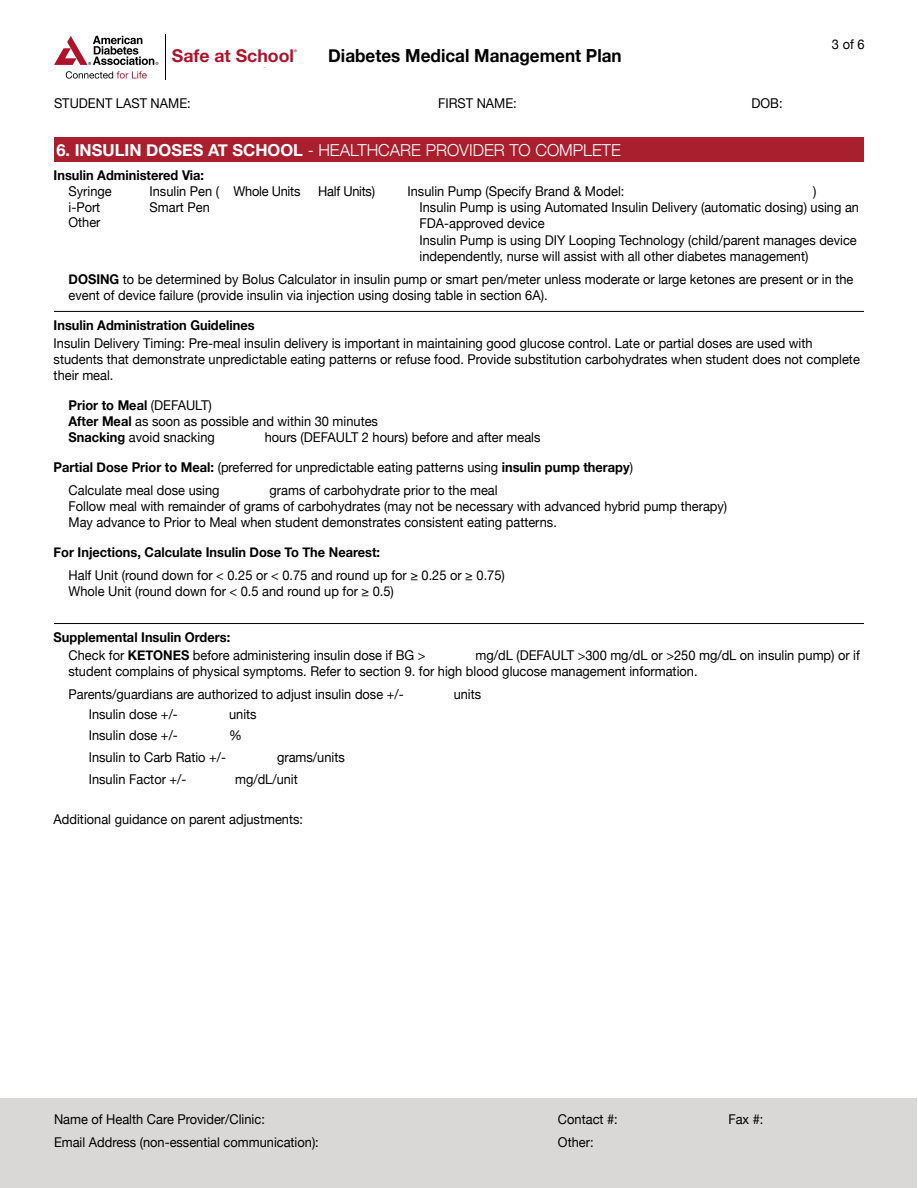
<style>
.page{position:relative;width:918px;height:1188px;background:#fff}
.page>*{position:absolute;margin:0;border:0;box-sizing:border-box;transform-origin:0 0}
.Body_Copy{font:700 18px "Helvetica Neue";color:#000;scale:.95 1}
.t1{font:700 17.7px "Helvetica Neue LT Pro";color:#ae132a}
.Subhead_2{font:300 16.5px "Helvetica Neue";color:#fff}
.Body_Copy-2{font:13.5px/16.2px "Helvetica Neue";color:#000;scale:.95 1}
.Body_Copy-3{font:700 13.5px "Helvetica Neue";color:#000;scale:.95 1}
.Body_Copy-4{font:13.5px "Helvetica Neue";letter-spacing:-.02em;color:#000;scale:.95 1}
.t2{font:700 3.6px "Helvetica Neue LT Pro";color:#af1f2c}
.s1{font-weight:700}
.s2{font-weight:400}
</style>
<div class="page">
<div style="left:1px;top:1098px;width:916px;height:90px;background:#d9d8d6"></div>
<hr style="left:165px;top:34px;width:1px;height:46px;background:#000">
<svg style="left:54px;top:36px;width:105px;height:29px"></svg>
<svg style="left:66px;top:71px;width:81px;height:8px"></svg>
<div style="left:54px;top:138px;width:810px;height:24px;background:#aa1f2e"></div>
<hr style="left:54px;top:311px;width:810px;height:1px;background:#000">
<hr style="left:54px;top:623px;width:810px;height:1px;background:#000">
<p class="t1" style="left:172px;top:45px;width:124px">Safe at School</p>
<p class="t2" style="left:294px;top:48px;width:4px">®</p>
<p class="Body_Copy" style="left:328px;top:42px;width:310px">Diabetes Medical Management Plan</p>
<p class="Body_Copy-2" style="left:832px;top:37px;width:36px">3 of 6</p>
<p class="Body_Copy-2" style="left:54px;top:96px;width:146px">STUDENT LAST NAME:</p>
<p class="Body_Copy-2" style="left:438px;top:96px;width:84px">FIRST NAME:</p>
<p class="Body_Copy-2" style="left:752px;top:96px;width:34px">DOB:</p>
<p class="Subhead_2" style="left:56px;top:137px;width:566px"><span class="s1">6. INSULIN DOSES AT SCHOOL</span> - HEALTHCARE PROVIDER TO COMPLETE</p>
<p class="Body_Copy-3" style="left:54px;top:164px;width:160px">Insulin Administered Via:</p>
<p class="Body_Copy-2" style="left:69px;top:184px;width:47px">Syringe</p>
<p class="Body_Copy-2" style="left:150px;top:184px;width:160px">Insulin Pen ( Whole Units</p>
<p class="Body_Copy-4" style="left:318px;top:181px;width:61px">Half Units)</p>
<p class="Body_Copy-2" style="left:408px;top:184px;width:230px">Insulin Pump (Specify Brand &amp; Model:</p>
<p class="Body_Copy-2" style="left:813px;top:184px;width:5px">)</p>
<p class="Body_Copy-2" style="left:420px;top:200px;width:464px">Insulin Pump is using Automated Insulin Delivery (automatic dosing) using an<br>FDA-approved device</p>
<p class="Body_Copy-2" style="left:420px;top:232px;width:462px">Insulin Pump is using DIY Looping Technology (child/parent manages device independently, nurse will assist with all other diabetes management)</p>
<p class="Body_Copy-2" style="left:69px;top:272px;width:828px"><span class="s1">DOSING</span> to be determined by Bolus Calculator in insulin pump or smart pen/meter unless moderate or large ketones are present or in the event of device failure (provide insulin via injection using dosing table in section 6A).</p>
<p class="Body_Copy-3" style="left:54px;top:314px;width:213px">Insulin Administration Guidelines</p>
<p class="Body_Copy-2" style="left:54px;top:335px;width:850px">Insulin Delivery Timing: Pre-meal insulin delivery is important in maintaining good glucose control. Late or partial doses are used with students that demonstrate unpredictable eating patterns or refuse food. Provide substitution carbohydrates when student does not complete their meal.</p>
<p class="Body_Copy-3" style="left:69px;top:394px;width:152px">Prior to Meal <span class="s2">(DEFAULT)</span></p>
<p class="Body_Copy-2" style="left:69px;top:414px;width:327px"><span class="s1">After Meal</span> as soon as possible and within 30 minutes</p>
<p class="Body_Copy-2" style="left:69px;top:430px;width:156px"><span class="s1">Snacking</span> avoid snacking</p>
<p class="Body_Copy-2" style="left:265px;top:430px;width:292px">hours (DEFAULT 2 hours) before and after meals</p>
<p class="Body_Copy-2" style="left:54px;top:460px;width:611px"><span class="s1">Partial Dose Prior to Meal:</span> (preferred for unpredictable eating patterns using <span class="s1">insulin pump therapy</span>)</p>
<p class="Body_Copy-2" style="left:69px;top:483px;width:161px">Calculate meal dose using</p>
<p class="Body_Copy-2" style="left:270px;top:483px;width:242px">grams of carbohydrate prior to the meal</p>
<p class="Body_Copy-2" style="left:69px;top:499px;width:695px">Follow meal with remainder of grams of carbohydrates (may not be necessary with advanced hybrid pump therapy)</p>
<p class="Body_Copy-2" style="left:69px;top:515px;width:516px">May advance to Prior to Meal when student demonstrates consistent eating patterns.</p>
<p class="Body_Copy-3" style="left:54px;top:541px;width:345px">For Injections, Calculate Insulin Dose To The Nearest:</p>
<p class="Body_Copy-2" style="left:69px;top:568px;width:461px">Half Unit (round down for &lt; 0.25 or &lt; 0.75 and round up for ≥ 0.25 or ≥ 0.75)</p>
<p class="Body_Copy-2" style="left:69px;top:584px;width:344px">Whole Unit (round down for &lt; 0.5 and round up for ≥ 0.5)</p>
<p class="Body_Copy-3" style="left:54px;top:627px;width:187px">Supplemental Insulin Orders:</p>
<p class="Body_Copy-2" style="left:69px;top:648px;width:377px">Check for <span class="s1">KETONES</span> before administering insulin dose if BG &gt;</p>
<p class="Body_Copy-2" style="left:69px;top:200px;width:35px">i-Port</p>
<p class="Body_Copy-2" style="left:150px;top:200px;width:65px">Smart Pen</p>
<p class="Body_Copy-2" style="left:69px;top:215px;width:35px">Other</p>
<p class="Body_Copy-2" style="left:69px;top:648px;width:835px;text-indent:407px">mg/dL (DEFAULT &gt;300 mg/dL or &gt;250 mg/dL on insulin pump) or if student complains of physical symptoms. Refer to section 9. for high blood glucose management information.</p>
<p class="Body_Copy-2" style="left:69px;top:687px;width:354px">Parents/guardians are authorized to adjust insulin dose +/-</p>
<p class="Body_Copy-2" style="left:454px;top:687px;width:31px">units</p>
<p class="Body_Copy-2" style="left:89px;top:706px;width:95px">Insulin dose +/-</p>
<p class="Body_Copy-2" style="left:229px;top:706px;width:31px">units</p>
<p class="Body_Copy-2" style="left:89px;top:728px;width:95px">Insulin dose +/-</p>
<p class="Body_Copy-2" style="left:229px;top:728px;width:15px">%</p>
<p class="Body_Copy-2" style="left:89px;top:750px;width:146px">Insulin to Carb Ratio +/-</p>
<p class="Body_Copy-2" style="left:277px;top:750px;width:73px">grams/units</p>
<p class="Body_Copy-2" style="left:89px;top:772px;width:104px">Insulin Factor +/-</p>
<p class="Body_Copy-2" style="left:235px;top:772px;width:68px">mg/dL/unit</p>
<p class="Body_Copy-2" style="left:54px;top:811px;width:264px">Additional guidance on parent adjustments:</p>
<p class="Body_Copy-2" style="left:54px;top:1112px;width:224px">Name of Health Care Provider/Clinic:</p>
<p class="Body_Copy-2" style="left:558px;top:1112px;width:65px">Contact #:</p>
<p class="Body_Copy-2" style="left:728px;top:1112px;width:39px">Fax #:</p>
<p class="Body_Copy-2" style="left:54px;top:1135px;width:280px">Email Address (non-essential communication):</p>
<p class="Body_Copy-2" style="left:558px;top:1135px;width:39px">Other:</p>
</div>
